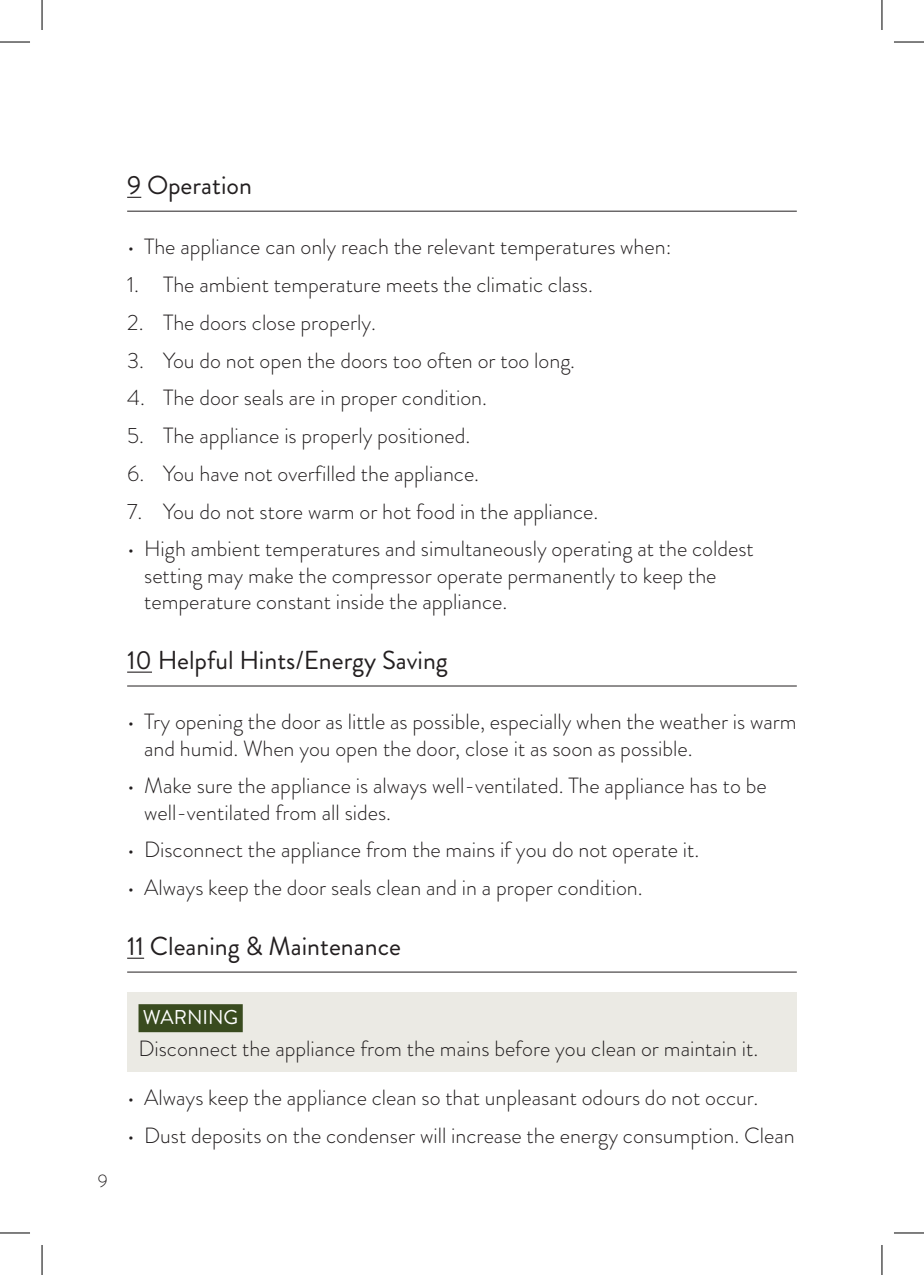
<style>
.page{position:relative;width:924px;height:1275px;background:#fff}
.page>*{position:absolute;margin:0;border:0;box-sizing:border-box;transform-origin:0 0}
.t1{font:26px "Brandon Grotesque";color:#231f20}
.t2{font:300 22px/26.4px "Brandon Grotesque";color:#231f20}
.t3{font:20px "Brandon Grotesque";color:#fff}
.t4{font:300 18px "Brandon Grotesque";color:#231f20}
</style>
<div class="page">
<div style="left:127px;top:992px;width:669px;height:79px;background:#ebeae4"></div>
<hr style="left:127px;top:211px;width:669px;height:1px;background:#231f20">
<svg style="left:127px;top:197px;width:14px;height:1px"></svg>
<hr style="left:127px;top:685px;width:669px;height:1px;background:#231f20">
<svg style="left:127px;top:671px;width:25px;height:1px"></svg>
<hr style="left:127px;top:971px;width:669px;height:1px;background:#231f20">
<svg style="left:127px;top:957px;width:17px;height:1px"></svg>
<div style="left:138px;top:1004px;width:105px;height:28px;background:#394b1f"></div>
<hr style="left:0;top:42px;width:30px;height:1px;background:#000">
<hr style="left:893px;top:42px;width:30px;height:1px;background:#000">
<hr style="left:0;top:1232px;width:30px;height:1px;background:#000">
<hr style="left:893px;top:1232px;width:30px;height:1px;background:#000">
<hr style="left:42px;top:0;width:1px;height:30px;background:#000">
<hr style="left:42px;top:1245px;width:1px;height:30px;background:#000">
<hr style="left:881px;top:0;width:1px;height:30px;background:#000">
<hr style="left:881px;top:1245px;width:1px;height:30px;background:#000">
<p class="t4" style="left:98px;top:1169px;width:11px">9</p>
<p class="t1" style="left:127px;top:167px;width:126px">9 Operation</p>
<p class="t2" style="left:127px;top:234px;width:545px">• The appliance can only reach the relevant temperatures when:</p>
<p class="t2" style="left:127px;top:271px;width:467px">1. The ambient temperature meets the climatic class.</p>
<p class="t2" style="left:127px;top:309px;width:250px">2. The doors close properly.</p>
<p class="t2" style="left:127px;top:347px;width:449px">3. You do not open the doors too often or too long.</p>
<p class="t2" style="left:127px;top:384px;width:361px">4. The door seals are in proper condition.</p>
<p class="t2" style="left:127px;top:422px;width:345px">5. The appliance is properly positioned.</p>
<p class="t2" style="left:127px;top:460px;width:353px">6. You have not overfilled the appliance.</p>
<p class="t2" style="left:127px;top:498px;width:472px">7. You do not store warm or hot food in the appliance.</p>
<p class="t2" style="left:144px;top:535px;width:610px;text-indent:-17px">• High ambient temperatures and simultaneously operating at the coldest setting may make the compressor operate permanently to keep the temperature constant inside the appliance.</p>
<p class="t1" style="left:127px;top:642px;width:322px">10 Helpful Hints/Energy Saving</p>
<p class="t2" style="left:144px;top:708px;width:653px;text-indent:-17px">• Try opening the door as little as possible, especially when the weather is warm and humid. When you open the door, close it as soon as possible.</p>
<p class="t2" style="left:144px;top:772px;width:623px;text-indent:-17px">• Make sure the appliance is always well-ventilated. The appliance has to be well-ventilated from all sides.</p>
<p class="t2" style="left:127px;top:837px;width:573px">• Disconnect the appliance from the mains if you do not operate it.</p>
<p class="t2" style="left:127px;top:874px;width:517px">• Always keep the door seals clean and in a proper condition.</p>
<p class="t1" style="left:127px;top:928px;width:275px">11 Cleaning &amp; Maintenance</p>
<p class="t3" style="left:143px;top:1003px;width:97px">WARNING</p>
<p class="t2" style="left:138px;top:1035px;width:621px">Disconnect the appliance from the mains before you clean or maintain it.</p>
<p class="t2" style="left:127px;top:1084px;width:632px">• Always keep the appliance clean so that unpleasant odours do not occur.</p>
<p class="t2" style="left:127px;top:1122px;width:668px">• Dust deposits on the condenser will increase the energy consumption. Clean</p>
</div>
